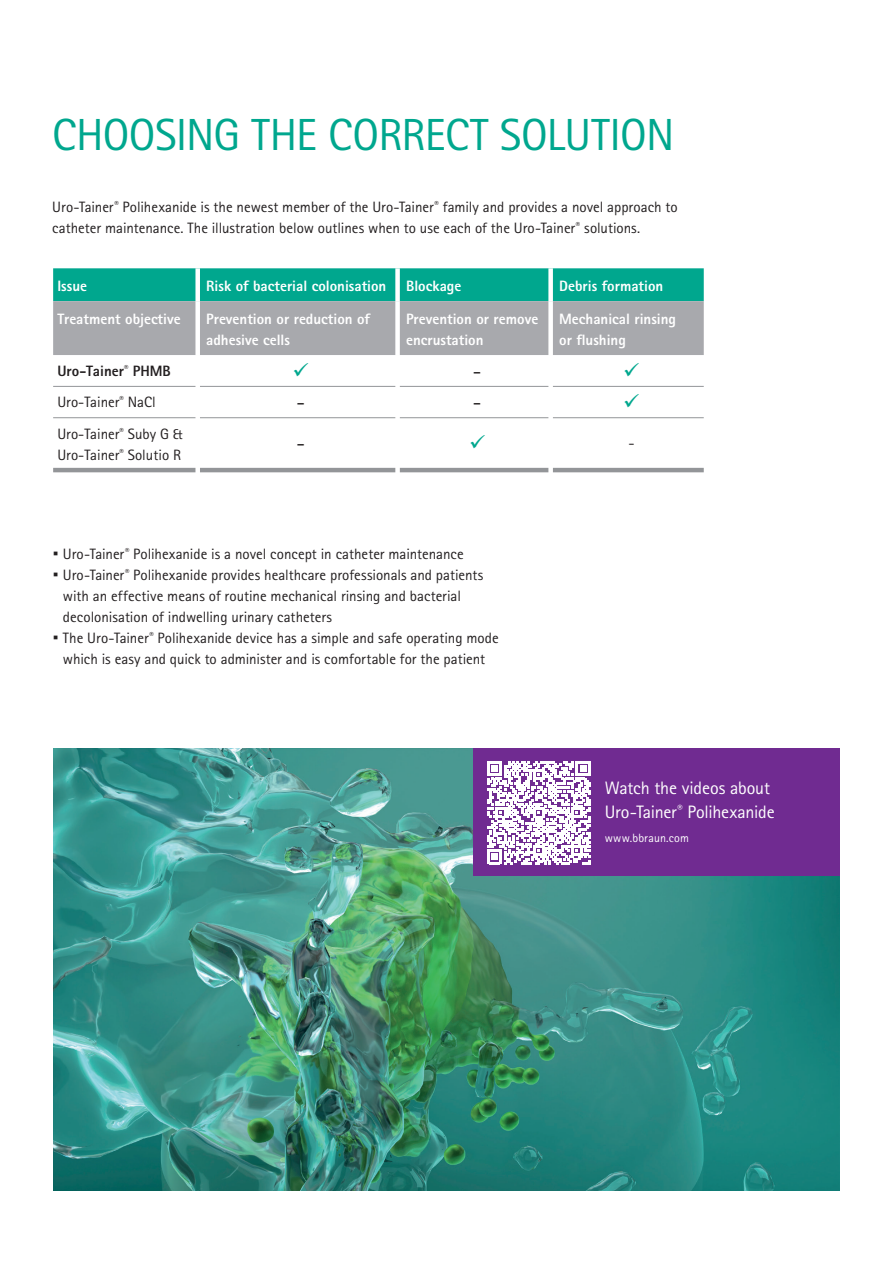
<style>
.page{position:relative;width:893px;height:1263px;background:#fff}
.page>*{position:absolute;margin:0;border:0;box-sizing:border-box;transform-origin:0 0}
.t1{font:45px "Rotis Sans Serif Pro";letter-spacing:-.015em;color:#00a78e}
.t2{font:21px "Rotis Sans Serif Pro";color:#231f20}
.t3{font:18px/24px "Rotis Sans Serif Pro";letter-spacing:-.01em;color:#fff}
.t4{font:15px/21px "Rotis Sans Serif Pro";color:#231f20}
.t5{font:800 15px/21px "Rotis Sans Serif Pro";color:#fff}
.t6{font:800 15px "Rotis Sans Serif Pro";color:#231f20}
.t7{font:12px "Rotis Sans Serif Pro";letter-spacing:.015em;color:#fff}
.s1{font-weight:800;font-size:30px}
</style>
<div class="page">
<svg style="left:53px;top:268px;width:651px;height:87px;background:#69a8a1"></svg>
<div style="left:195px;top:268px;width:5px;height:33px;background:#fff"></div>
<div style="left:395px;top:268px;width:5px;height:33px;background:#fff"></div>
<div style="left:548px;top:268px;width:5px;height:33px;background:#fff"></div>
<div style="left:195px;top:301px;width:5px;height:54px;background:#fff"></div>
<div style="left:395px;top:301px;width:5px;height:54px;background:#fff"></div>
<div style="left:548px;top:301px;width:5px;height:54px;background:#fff"></div>
<hr style="left:53px;top:386px;width:142px;height:1px;background:#939598">
<hr style="left:200px;top:386px;width:195px;height:1px;background:#939598">
<hr style="left:400px;top:386px;width:148px;height:1px;background:#939598">
<hr style="left:553px;top:386px;width:151px;height:1px;background:#939598">
<hr style="left:53px;top:417px;width:142px;height:1px;background:#939598">
<hr style="left:200px;top:417px;width:195px;height:1px;background:#939598">
<hr style="left:400px;top:417px;width:148px;height:1px;background:#939598">
<hr style="left:553px;top:417px;width:151px;height:1px;background:#939598">
<hr style="left:53px;top:468px;width:142px;height:4px;background:#939598">
<hr style="left:200px;top:468px;width:195px;height:4px;background:#939598">
<hr style="left:400px;top:468px;width:148px;height:4px;background:#939598">
<hr style="left:553px;top:468px;width:151px;height:4px;background:#939598">
<img style="left:53px;top:748px;width:787px;height:443px">
<div style="left:473px;top:748px;width:367px;height:128px;background:#702b91"></div>
<svg style="left:487px;top:761px;width:104px;height:103px"></svg>
<h1 class="t1" style="left:52px;top:108px;width:624px">CHOOSING THE CORRECT SOLUTION</h1>
<p class="t4" style="left:52px;top:197px;width:627px">Uro-Tainer<sup>®</sup> Polihexanide is the newest member of the Uro-Tainer<sup>®</sup> family and provides a novel approach to catheter maintenance. The illustration below outlines when to use each of the Uro-Tainer<sup>®</sup> solutions.</p>
<p class="t5" style="left:57px;top:275px;width:31px">Issue</p>
<p class="t5" style="left:206px;top:275px;width:182px">Risk of bacterial colonisation</p>
<p class="t5" style="left:406px;top:275px;width:57px">Blockage</p>
<p class="t5" style="left:559px;top:275px;width:106px">Debris formation</p>
<p class="t5" style="left:57px;top:308px;width:125px">Treatment objective</p>
<p class="t5" style="left:206px;top:308px;width:165px">Prevention or reduction of adhesive cells</p>
<p class="t5" style="left:406px;top:308px;width:134px">Prevention or remove encrustation</p>
<p class="t5" style="left:559px;top:308px;width:118px">Mechanical rinsing or flushing</p>
<p class="t6" style="left:57px;top:361px;width:115px">Uro-Tainer<sup>®</sup> PHMB</p>
<h2 class="t2" style="left:473px;top:358px;width:10px">-</h2>
<p class="t4" style="left:57px;top:392px;width:100px">Uro-Tainer<sup>®</sup> NaCl</p>
<h2 class="t2" style="left:296px;top:390px;width:10px">-</h2>
<h2 class="t2" style="left:473px;top:390px;width:10px">-</h2>
<p class="t4" style="left:57px;top:423px;width:127px">Uro-Tainer<sup>®</sup> Suby G &amp;<br>Uro-Tainer<sup>®</sup> Solutio R</p>
<h2 class="t2" style="left:296px;top:431px;width:10px">-</h2>
<p class="t4" style="left:628px;top:433px;width:8px">-</p>
<p class="t4" style="left:52px;top:543px;width:413px"><span class="s1">·</span> Uro-Tainer<sup>®</sup> Polihexanide is a novel concept in catheter maintenance</p>
<p class="t4" style="left:52px;top:564px;width:433px"><span class="s1">·</span> Uro-Tainer<sup>®</sup> Polihexanide provides healthcare professionals and patients</p>
<p class="t4" style="left:63px;top:585px;width:400px">with an effective means of routine mechanical rinsing and bacterial</p>
<p class="t4" style="left:63px;top:606px;width:271px">decolonisation of indwelling urinary catheters</p>
<p class="t4" style="left:52px;top:627px;width:448px"><span class="s1">·</span> The Uro-Tainer<sup>®</sup> Polihexanide device has a simple and safe operating mode</p>
<p class="t4" style="left:63px;top:648px;width:424px">which is easy and quick to administer and is comfortable for the patient</p>
<p class="t3" style="left:605px;top:776px;width:171px">Watch the videos about<br>Uro-Tainer<sup>®</sup> Polihexanide</p>
<p class="t7" style="left:605px;top:831px;width:86px">www.bbraun.com</p>
</div>
